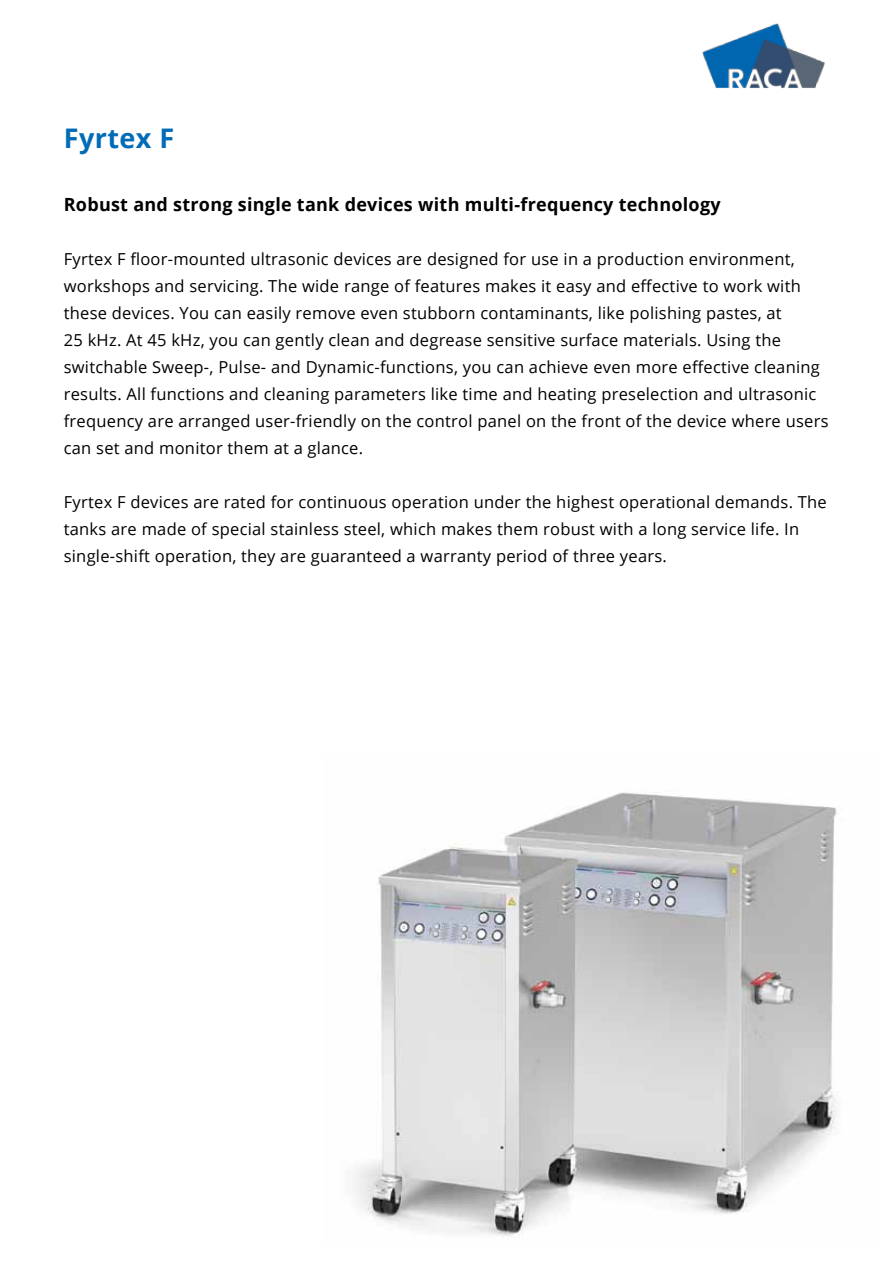
<style>
.page{position:relative;width:893px;height:1263px;background:#fff}
.page>*{position:absolute;margin:0;border:0;box-sizing:border-box;transform-origin:0 0}
.t1{font:700 27px "Open Sans";letter-spacing:.015em;color:#006cb7}
.t2{font:700 18.15px "Open Sans";letter-spacing:.015em;color:#000}
.t3{font:16.5px/27px "Open Sans";letter-spacing:.015em;color:#000}
</style>
<div class="page">
<img style="left:702px;top:23px;width:123px;height:66px">
<img style="left:355px;top:792px;width:482px;height:446px">
<h1 class="t1" style="left:64px;top:119px;width:112px">Fyrtex F</h1>
<p class="t2" style="left:64px;top:192px;width:658px">Robust and strong single tank devices with multi-frequency technology</p>
<p class="t3" style="left:64px;top:245px;width:766px">Fyrtex F floor-mounted ultrasonic devices are designed for use in a production environment, workshops and servicing. The wide range of features makes it easy and effective to work with these devices. You can easily remove even stubborn contaminants, like polishing pastes, at<br>25 kHz. At 45 kHz, you can gently clean and degrease sensitive surface materials. Using the switchable Sweep-, Pulse- and Dynamic-functions, you can achieve even more effective cleaning results. All functions and cleaning parameters like time and heating preselection and ultrasonic frequency are arranged user-friendly on the control panel on the front of the device where users can set and monitor them at a glance.</p>
<p class="t3" style="left:64px;top:488px;width:765px">Fyrtex F devices are rated for continuous operation under the highest operational demands. The tanks are made of special stainless steel, which makes them robust with a long service life. In single-shift operation, they are guaranteed a warranty period of three years.</p>
</div>
